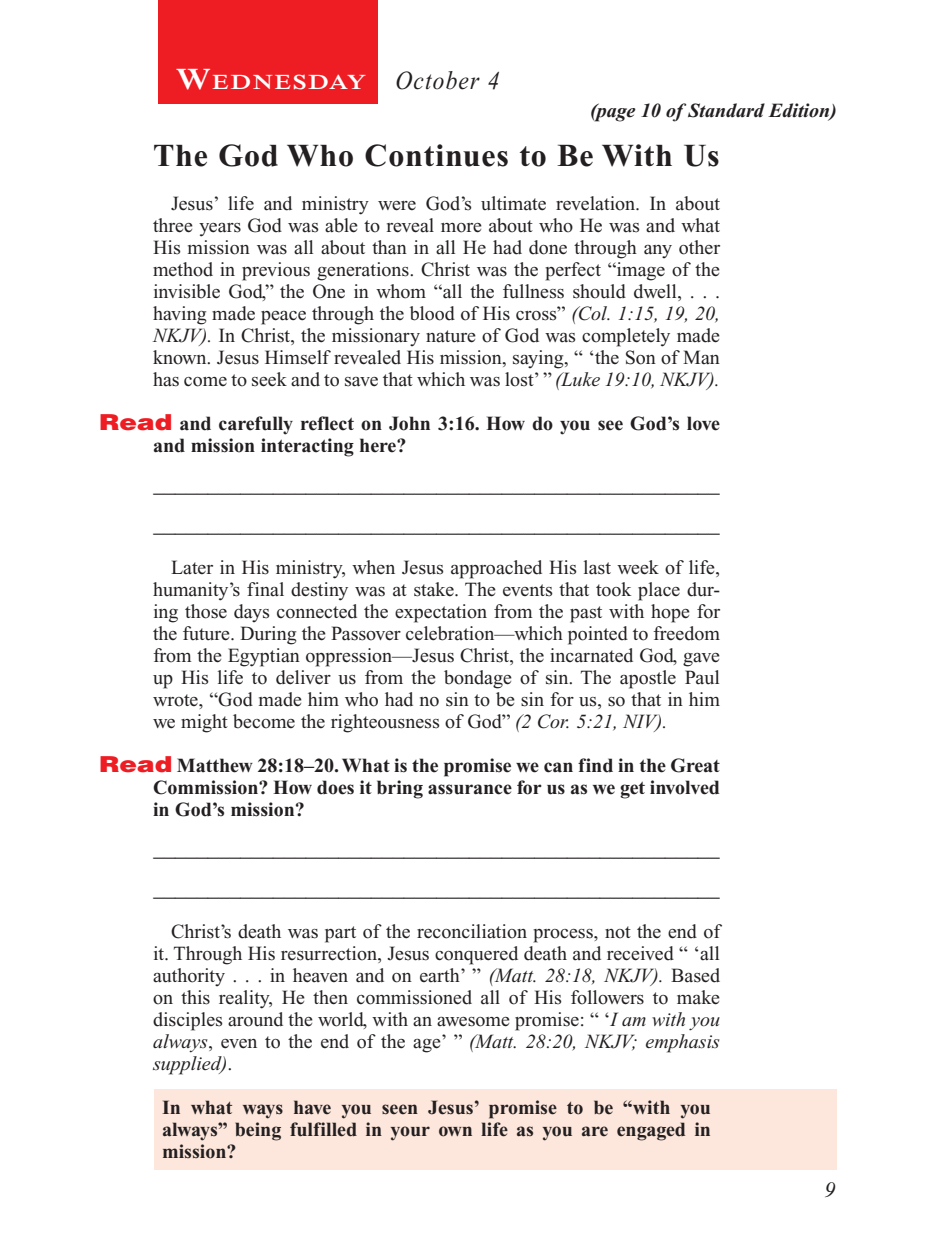
<style>
.page{position:relative;width:936px;height:1260px;background:#fff}
.page>*{position:absolute;margin:0;border:0;box-sizing:border-box;transform-origin:0 0}
.Head{font:700 32px "Times New Roman PS Std";letter-spacing:.025em;color:#231f20}
.Lesson_Dates{font:italic 26px "Times New Roman PS Std";letter-spacing:.05em;color:#231f20;scale:.9 1}
.Blank_Lines{font:22px "Times New Roman PS Std";color:#231f20}
.PageNumbers{font:italic 22px "Times New Roman PS Std";color:#231f20}
.Daily_Header{font:600 21px "Times NRMT Std";letter-spacing:.07em;color:#fff;scale:1.1 1}
.Body{font:20px/22px "Times New Roman PS Std";color:#231f20;text-align:justify}
.Question{font:700 20px/22px "Times New Roman PS Std";color:#231f20}
.x-screened_box-text{font:700 20px/22px "Times New Roman PS Std";color:#231f20;text-align:justify}
.Page_from_SE{font:italic 700 20px "Times New Roman PS Std";color:#231f20}
.s1{font-size:30px}
.s2{font-style:italic}
.s3{font-family:"Helvetica LT Std";font-weight:900;font-size:22px;color:#ee1d23}
</style>
<div class="page">
<div style="left:158px;top:0;width:220px;height:103px;background:#ee1d23"></div>
<div style="left:155px;top:1089px;width:682px;height:81px;background:#fde7dc"></div>
<p class="Daily_Header" style="left:176px;top:70px;width:175px"><span class="s1">W</span>EDNESDAY</p>
<p class="Lesson_Dates" style="left:396px;top:66px;width:117px">October 4</p>
<p class="Page_from_SE" style="left:590px;top:100px;width:248px">(page 10 of Standard Edition)</p>
<p class="Head" style="left:153px;top:138px;width:568px">The God Who Continues to Be With Us</p>
<p class="Body" style="left:153px;top:193px;width:569px;text-indent:18px">Jesus’ life and ministry were God’s ultimate revelation. In about three years God was able to reveal more about who He was and what His mission was all about than in all He had done through any other method in previous generations. Christ was the perfect “image of the invisible God,” the One in whom “all the fullness should dwell, . . . having made peace through the blood of His cross” <span class="s2">(Col. 1:15, 19, 20, NKJV).</span> In Christ, the missionary nature of God was completely made known. Jesus Himself revealed His mission, saying, “ ‘the Son of Man has come to seek and to save that which was lost’ ” <span class="s2">(Luke 19:10, NKJV).</span></p>
<p class="Question" style="left:153px;top:413px;width:568px;text-indent:-54px"><span class="s3">Read</span> and carefully reflect on John 3:16. How do you see God’s love and mission interacting here?</p>
<p class="Blank_Lines" style="left:153px;top:473px;width:568px">____________________________________________________</p>
<p class="Blank_Lines" style="left:153px;top:513px;width:568px">____________________________________________________</p>
<p class="Body" style="left:153px;top:557px;width:569px;text-align:left;text-indent:18px">Later in His ministry, when Jesus approached His last week of life, humanity’s final destiny was at stake. The events that took place dur&shy;ing those days connected the expectation from the past with hope for the future. During the Passover celebration—which pointed to freedom from the Egyptian oppression—Jesus Christ, the incarnated God, gave up His life to deliver us from the bondage of sin. The apostle Paul wrote, “God made him who had no sin to be sin for us, so that in him we might become the righteousness of God” <span class="s2">(2 Cor. 5:21, NIV).</span></p>
<p class="Question" style="left:153px;top:755px;width:569px;text-align:justify;text-indent:-54px"><span class="s3">Read</span> Matthew 28:18–20. What is the promise we can find in the Great Commission? How does it bring assurance for us as we get involved in God’s mission?</p>
<p class="Blank_Lines" style="left:153px;top:837px;width:568px">____________________________________________________</p>
<p class="Blank_Lines" style="left:153px;top:877px;width:568px">____________________________________________________</p>
<p class="Body" style="left:153px;top:921px;width:569px;text-indent:18px">Christ’s death was part of the reconciliation process, not the end of it. Through His resurrection, Jesus conquered death and received “ ‘all authority . . . in heaven and on earth’ ” <span class="s2">(Matt. 28:18, NKJV).</span> Based on this reality, He then commissioned all of His followers to make disciples around the world, with an awesome promise: “ ‘<span class="s2">I am with you always</span>, even to the end of the age’ ” <span class="s2">(Matt. 28:20, NKJV; emphasis supplied)</span>.</p>
<p class="x-screened_box-text" style="left:162px;top:1097px;width:551px">In what ways have you seen Jesus’ promise to be “with you always” being fulfilled in your own life as you are engaged in mission?</p>
<p class="PageNumbers" style="left:824px;top:1178px;width:12px">9</p>
</div>
